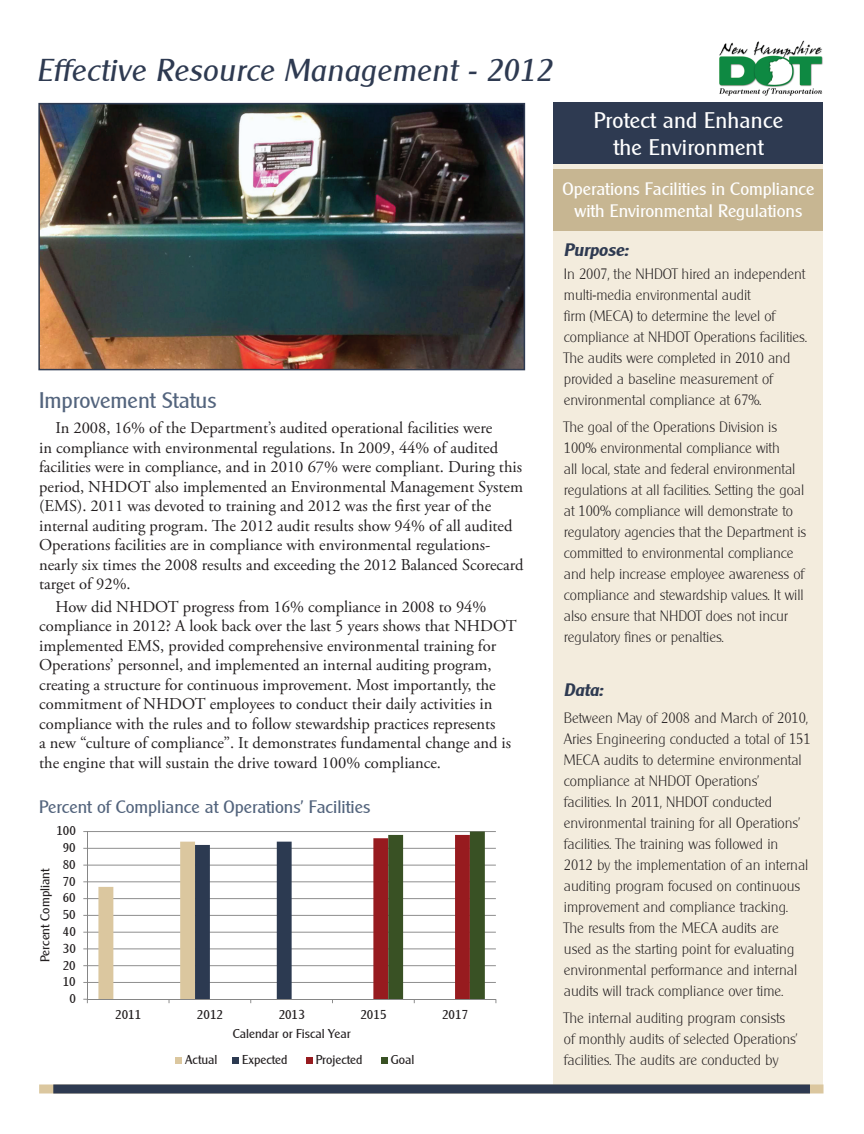
<style>
.page{position:relative;width:864px;height:1134px;background:#fff}
.page>*{position:absolute;margin:0;border:0;box-sizing:border-box;transform-origin:0 0}
.t1{font:italic 31.5px "Clearly Gothic";letter-spacing:.02em;color:#2e3a51}
.t2{font:22.5px/27px "Clearly Gothic";letter-spacing:.01em;color:#fff;text-align:center}
.t3{font:22.5px "Clearly Gothic";color:#53647d}
.t4{font:18px/22.5px "Clearly Gothic";color:#fff;text-align:center}
.t5{font:18px "Clearly Gothic";color:#53647d}
.t6{font:italic 700 18px "Clearly Gothic";color:#2e3a51}
.t7{font:16.5px/19.5px "Adobe Garamond Pro";color:#231f20}
.t8{font:300 15px/21px "Clearly Gothic";letter-spacing:-.005em;color:#231f20}
.t9{font:12.9px "Clearly Gothic";color:#231f20}
</style>
<div class="page">
<div style="left:554px;top:161px;width:270px;height:927px;background:#f3ecdd"></div>
<div style="left:554px;top:103px;width:270px;height:61px;background:#2e3a51"></div>
<div style="left:554px;top:169px;width:270px;height:61px;background:#c7b692"></div>
<img style="left:41px;top:106px;width:481px;height:261px">
<div style="left:38px;top:103px;width:487px;height:267px;border:2px solid #2e3a51"></div>
<div style="left:39px;top:1084px;width:785px;height:10px;background:#dbc79f"></div>
<div style="left:53px;top:1084px;width:757px;height:10px;background:#2e3a51"></div>
<img style="left:719px;top:40px;width:104px;height:56px">
<hr style="left:87px;top:982px;width:409px;height:1px;background:#868686">
<hr style="left:87px;top:965px;width:409px;height:1px;background:#868686">
<hr style="left:87px;top:948px;width:409px;height:1px;background:#868686">
<hr style="left:87px;top:932px;width:409px;height:1px;background:#868686">
<hr style="left:87px;top:915px;width:409px;height:1px;background:#868686">
<hr style="left:87px;top:898px;width:409px;height:1px;background:#868686">
<hr style="left:87px;top:881px;width:409px;height:1px;background:#868686">
<hr style="left:87px;top:865px;width:409px;height:1px;background:#868686">
<hr style="left:87px;top:848px;width:409px;height:1px;background:#868686">
<hr style="left:87px;top:831px;width:409px;height:1px;background:#868686">
<hr style="left:87px;top:832px;width:1px;height:167px;background:#868686">
<hr style="left:87px;top:999px;width:409px;height:1px;background:#868686">
<svg style="left:98px;top:842px;width:194px;height:161px"></svg>
<svg style="left:373px;top:832px;width:112px;height:171px"></svg>
<div style="left:175px;top:1057px;width:7px;height:7px;background:#dbc79f"></div>
<div style="left:232px;top:1057px;width:7px;height:7px;background:#2c3a51"></div>
<div style="left:306px;top:1057px;width:7px;height:7px;background:#971b1f"></div>
<div style="left:381px;top:1057px;width:7px;height:7px;background:#395124"></div>
<h1 class="t1" style="left:37px;top:53px;width:516px">Effective Resource Management - 2012</h1>
<h2 class="t2" style="left:594px;top:106px;width:191px">Protect and Enhance the Environment</h2>
<h2 class="t3" style="left:39px;top:387px;width:179px">Improvement Status</h2>
<p class="t7" style="left:39px;top:419px;width:486px;text-indent:16px">In 2008, 16% of the Department’s audited operational facilities were<br>in compliance with environmental regulations. In 2009, 44% of audited facilities were in compliance, and in 2010 67% were compliant. During this period, NHDOT also implemented an Environmental Management System (EMS). 2011 was devoted to training and 2012 was the first year of the internal auditing program. The 2012 audit results show 94% of all audited Operations facilities are in compliance with environmental regulations&shy;nearly six times the 2008 results and exceeding the 2012 Balanced Scorecard target of 92%.</p>
<p class="t7" style="left:39px;top:597px;width:479px;text-indent:16px">How did NHDOT progress from 16% compliance in 2008 to 94% compliance in 2012? A look back over the last 5 years shows that NHDOT implemented EMS, provided comprehensive environmental training for Operations’ personnel, and implemented an internal auditing program, creating a structure for continuous improvement. Most importantly, the commitment of NHDOT employees to conduct their daily activities in compliance with the rules and to follow stewardship practices represents<br>a new “culture of compliance”. It demonstrates fundamental change and is the engine that will sustain the drive toward 100% compliance.</p>
<p class="t5" style="left:39px;top:796px;width:333px">Percent of Compliance at Operations’ Facilities</p>
<p class="t9" style="left:56px;top:823px;width:21px">100</p>
<p class="t9" style="left:37px;top:962px;width:95px;rotate:-90deg">Percent Compliant</p>
<p class="t9" style="left:63px;top:840px;width:14px">90</p>
<p class="t9" style="left:63px;top:857px;width:14px">80</p>
<p class="t9" style="left:63px;top:874px;width:14px">70</p>
<p class="t9" style="left:63px;top:891px;width:14px">60</p>
<p class="t9" style="left:63px;top:907px;width:14px">50</p>
<p class="t9" style="left:63px;top:924px;width:15px">40</p>
<p class="t9" style="left:63px;top:941px;width:15px">30</p>
<p class="t9" style="left:63px;top:958px;width:14px">20</p>
<p class="t9" style="left:63px;top:974px;width:14px">10</p>
<p class="t9" style="left:69px;top:991px;width:8px">0</p>
<p class="t9" style="left:115px;top:1007px;width:28px">2011</p>
<p class="t9" style="left:197px;top:1007px;width:28px">2012</p>
<p class="t9" style="left:279px;top:1007px;width:28px">2013</p>
<p class="t9" style="left:360px;top:1007px;width:28px">2015</p>
<p class="t9" style="left:442px;top:1007px;width:28px">2017</p>
<p class="t9" style="left:233px;top:1026px;width:119px">Calendar or Fiscal Year</p>
<p class="t9" style="left:185px;top:1052px;width:34px">Actual</p>
<p class="t9" style="left:242px;top:1052px;width:47px">Expected</p>
<p class="t9" style="left:316px;top:1052px;width:48px">Projected</p>
<p class="t9" style="left:391px;top:1052px;width:25px">Goal</p>
<p class="t4" style="left:563px;top:177px;width:253px">Operations Facilities in Compliance with Environmental Regulations</p>
<p class="t6" style="left:564px;top:240px;width:66px">Purpose:</p>
<p class="t8" style="left:564px;top:264px;width:245px">In 2007, the NHDOT hired an independent multi-media environmental audit<br>firm (MECA) to determine the level of compliance at NHDOT Operations facilities.<br>The audits were completed in 2010 and provided a baseline measurement of environmental compliance at 67%.</p>
<p class="t8" style="left:564px;top:417px;width:244px">The goal of the Operations Division is 100% environmental compliance with<br>all local, state and federal environmental regulations at all facilities. Setting the goal at 100% compliance will demonstrate to regulatory agencies that the Department is committed to environmental compliance and help increase employee awareness of compliance and stewardship values. It will also ensure that NHDOT does not incur regulatory fines or penalties.</p>
<p class="t6" style="left:564px;top:680px;width:41px">Data:</p>
<p class="t8" style="left:564px;top:708px;width:248px">Between May of 2008 and March of 2010, Aries Engineering conducted a total of 151<br>MECA audits to determine environmental compliance at NHDOT Operations’ facilities. In 2011, NHDOT conducted environmental training for all Operations’ facilities. The training was followed in 2012 by the implementation of an internal auditing program focused on continuous improvement and compliance tracking.<br>The results from the MECA audits are<br>used as the starting point for evaluating environmental performance and internal audits will track compliance over time.</p>
<p class="t8" style="left:564px;top:1008px;width:235px">The internal auditing program consists of monthly audits of selected Operations’ facilities. The audits are conducted by</p>
</div>
